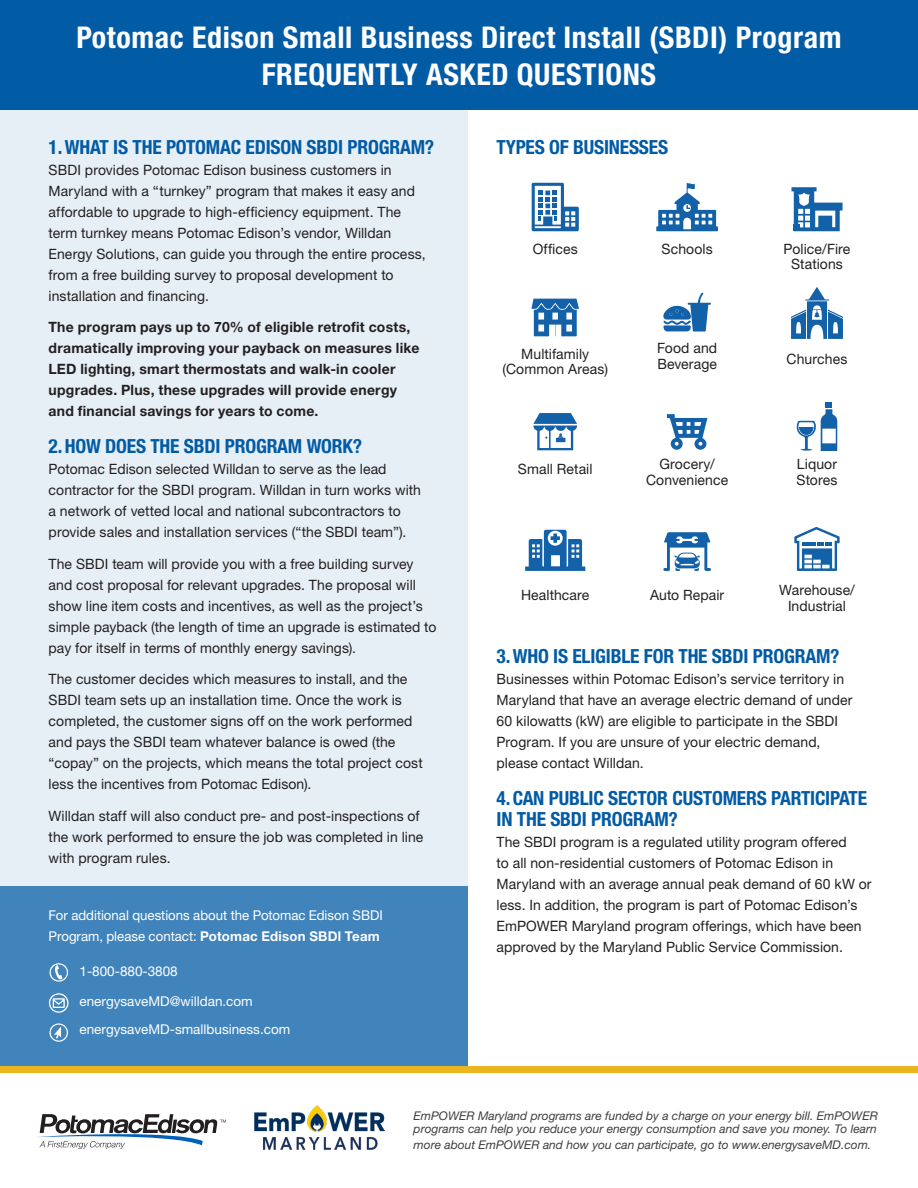
<style>
.page{position:relative;width:918px;height:1188px;background:#fff}
.page>*{position:absolute;margin:0;border:0;box-sizing:border-box;transform-origin:0 0}
.t1{font:700 condensed 30px/37.5px "Helvetica Neue LT Std";letter-spacing:.02em;color:#fff;text-align:center}
.Heading_1{font:700 condensed 19.5px/21px "Helvetica Neue LT Std";letter-spacing:-.01em;color:#025ba5}
.Body{font:14.25px/21px "Helvetica Neue LT Std";letter-spacing:.005em;color:#231f20}
.Body-2{font:700 14.25px/21px "Helvetica Neue LT Std";letter-spacing:.015em;color:#231f20}
.Body-3{font:13.5px/21px "Helvetica Neue LT Std";color:#fff}
.Intro{font:13.5px "Helvetica Neue LT Std";color:#fff}
.t2{font:italic 12px/13.5px "Helvetica Neue LT Std";color:#3e3e3f}
.s1{font-weight:700}
</style>
<div class="page">
<div style="left:0;top:45px;width:467px;height:1143px;background:#e6eff6"></div>
<div style="left:0;top:0;width:918px;height:110px;background:#025ba5"></div>
<div style="left:0;top:1067px;width:918px;height:121px;background:#fff"></div>
<div style="left:0;top:887px;width:467px;height:184px;background:#4184bb"></div>
<svg style="left:49px;top:1023px;width:19px;height:19px"></svg>
<svg style="left:49px;top:993px;width:20px;height:20px"></svg>
<svg style="left:49px;top:963px;width:19px;height:19px"></svg>
<svg style="left:37px;top:1114px;width:189px;height:35px"></svg>
<img style="left:255px;top:1106px;width:130px;height:43px">
<div style="left:0;top:1066px;width:918px;height:6px;background:#ecb51f"></div>
<svg style="left:532px;top:183px;width:47px;height:48px"></svg>
<svg style="left:656px;top:183px;width:62px;height:48px"></svg>
<svg style="left:791px;top:187px;width:52px;height:44px"></svg>
<div style="left:793px;top:224px;width:6px;height:7px;background:#1361a8"></div>
<svg style="left:533px;top:413px;width:44px;height:37px"></svg>
<svg style="left:663px;top:293px;width:48px;height:39px"></svg>
<svg style="left:531px;top:299px;width:48px;height:37px"></svg>
<svg style="left:791px;top:287px;width:52px;height:52px"></svg>
<svg style="left:667px;top:414px;width:40px;height:36px"></svg>
<svg style="left:797px;top:402px;width:40px;height:49px"></svg>
<svg style="left:525px;top:530px;width:60px;height:41px"></svg>
<svg style="left:663px;top:532px;width:48px;height:39px"></svg>
<svg style="left:794px;top:527px;width:46px;height:44px"></svg>
<p class="t1" style="left:77px;top:18px;width:766px">Potomac Edison Small Business Direct Install (SBDI) Program<br>FREQUENTLY ASKED QUESTIONS</p>
<p class="Heading_1" style="left:49px;top:136px;width:387px">1.WHAT IS THE POTOMAC EDISON SBDI PROGRAM?</p>
<p class="Body" style="left:49px;top:159px;width:379px">SBDI provides Potomac Edison business customers in Maryland with a “turnkey” program that makes it easy and affordable to upgrade to high-efficiency equipment. The term turnkey means Potomac Edison’s vendor, Willdan Energy Solutions, can guide you through the entire process, from a free building survey to proposal development to installation and financing.</p>
<p class="Body-2" style="left:49px;top:316px;width:372px">The program pays up to 70% of eligible retrofit costs, dramatically improving your payback on measures like LED lighting, smart thermostats and walk-in cooler upgrades. Plus, these upgrades will provide energy and financial savings for years to come.</p>
<p class="Heading_1" style="left:49px;top:435px;width:315px">2.HOW DOES THE SBDI PROGRAM WORK?</p>
<p class="Body" style="left:49px;top:458px;width:374px">Potomac Edison selected Willdan to serve as the lead contractor for the SBDI program. Willdan in turn works with a network of vetted local and national subcontractors to provide sales and installation services (“the SBDI team”).</p>
<p class="Body" style="left:49px;top:553px;width:390px">The SBDI team will provide you with a free building survey and cost proposal for relevant upgrades. The proposal will show line item costs and incentives, as well as the project’s simple payback (the length of time an upgrade is estimated to pay for itself in terms of monthly energy savings).</p>
<p class="Body" style="left:49px;top:668px;width:376px">The customer decides which measures to install, and the SBDI team sets up an installation time. Once the work is completed, the customer signs off on the work performed and pays the SBDI team whatever balance is owed (the “copay” on the projects, which means the total project cost less the incentives from Potomac Edison).</p>
<p class="Body" style="left:49px;top:805px;width:376px">Willdan staff will also conduct pre- and post-inspections of the work performed to ensure the job was completed in line with program rules.</p>
<p class="Body-3" style="left:49px;top:905px;width:336px">For additional questions about the Potomac Edison SBDI<br>Program, please contact: <span class="s1">Potomac Edison SBDl Team</span></p>
<p class="Intro" style="left:80px;top:964px;width:100px">1-800-880-3808</p>
<p class="Intro" style="left:80px;top:993px;width:175px">energysaveMD@willdan.com</p>
<p class="Intro" style="left:80px;top:1021px;width:212px">energysaveMD-smallbusiness.com</p>
<p class="Heading_1" style="left:497px;top:136px;width:173px">TYPES OF BUSINESSES</p>
<p class="Body" style="left:533px;top:238px;width:47px">Offices</p>
<p class="Body" style="left:662px;top:238px;width:53px">Schools</p>
<p class="Body" style="left:784px;top:240px;width:68px;line-height:15.8px;text-align:center">Police/Fire<br>Stations</p>
<p class="Body" style="left:657px;top:340px;width:62px;line-height:15.8px">Food and<br>Beverage</p>
<p class="Body" style="left:503px;top:345px;width:107px;line-height:15.8px;text-align:center">Multifamily (Common Areas)</p>
<p class="Body" style="left:787px;top:348px;width:62px">Churches</p>
<p class="Body" style="left:518px;top:458px;width:76px">Small Retail</p>
<p class="Body" style="left:646px;top:456px;width:84px;line-height:15.8px;text-align:center">Grocery/<br>Convenience</p>
<p class="Body" style="left:797px;top:456px;width:42px;line-height:15.8px">Liquor<br>Stores</p>
<p class="Body" style="left:521px;top:584px;width:70px">Healthcare</p>
<p class="Body" style="left:779px;top:582px;width:77px;line-height:15.8px;text-align:center">Warehouse/<br>Industrial</p>
<p class="Heading_1" style="left:497px;top:645px;width:345px">3.WHO IS ELIGIBLE FOR THE SBDI PROGRAM?</p>
<p class="Body" style="left:497px;top:668px;width:357px">Businesses within Potomac Edison’s service territory in Maryland that have an average electric demand of under 60 kilowatts (kW) are eligible to participate in the SBDI Program. If you are unsure of your electric demand, please contact Willdan.</p>
<p class="Heading_1" style="left:497px;top:787px;width:372px">4.CAN PUBLIC SECTOR CUSTOMERS PARTICIPATE<br>IN THE SBDI PROGRAM?</p>
<p class="Body" style="left:497px;top:831px;width:377px">The SBDI program is a regulated utility program offered<br>to all non-residential customers of Potomac Edison in Maryland with an average annual peak demand of 60 kW or less. In addition, the program is part of Potomac Edison’s EmPOWER Maryland program offerings, which have been approved by the Maryland Public Service Commission.</p>
<p class="Body" style="left:650px;top:584px;width:76px">Auto Repair</p>
<p class="t2" style="left:414px;top:1109px;width:466px">EmPOWER Maryland programs are funded by a charge on your energy bill. EmPOWER programs can help you reduce your energy consumption and save you money. To learn</p>
<p class="t2" style="left:414px;top:1137px;width:459px">more about EmPOWER and how you can participate, go to www.energysaveMD.com.</p>
</div>
